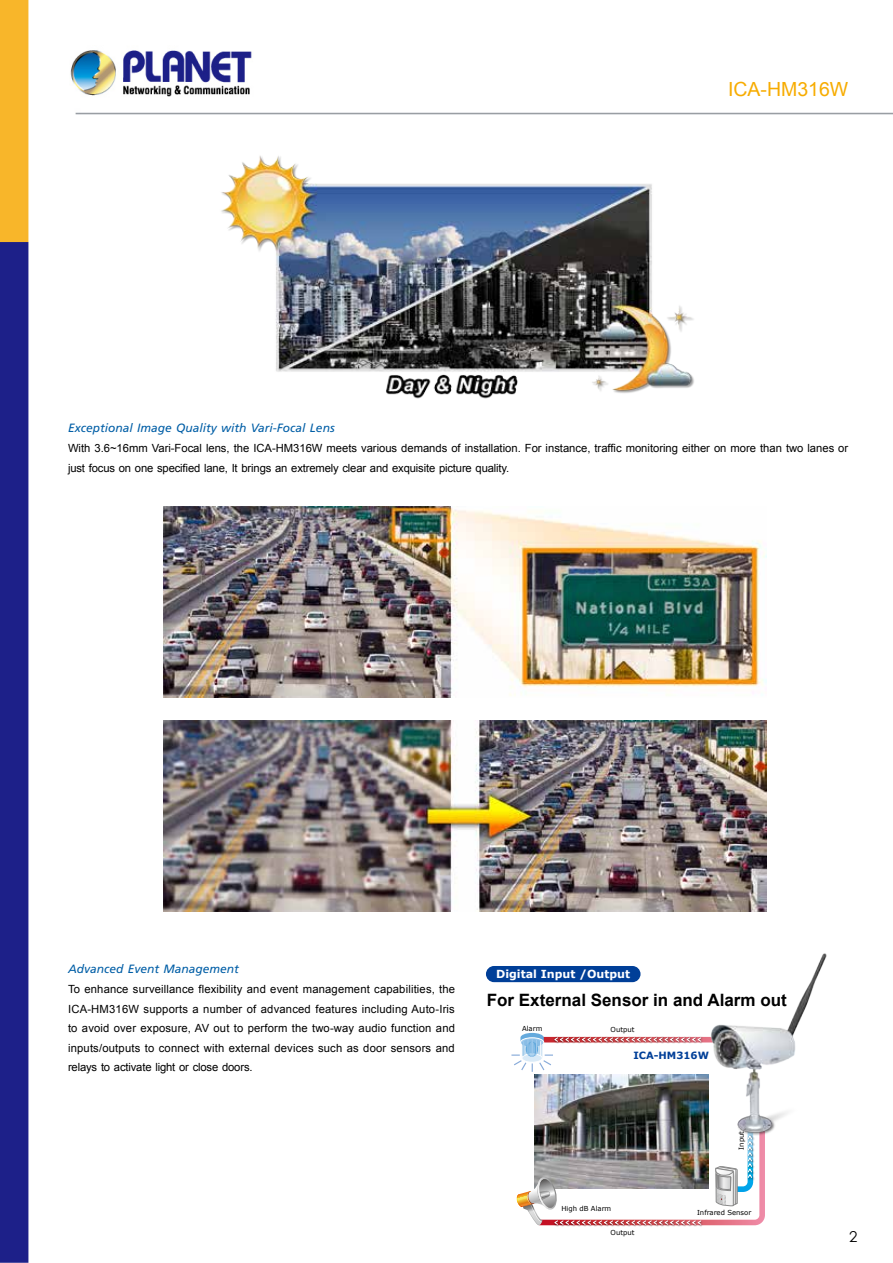
<style>
.page{position:relative;width:893px;height:1263px;background:#fff}
.page>*{position:absolute;margin:0;border:0;box-sizing:border-box;transform-origin:0 0}
.t1{font:19.5px "Arial";color:#f7ac00}
.t2{font:700 16.95px "Arial";color:#000}
.t3{font:15px "Century Gothic";color:#000}
.t4{font:italic 12px "Frutiger";color:#005ea6}
.t5{font:11.25px/19.5px "Arial";color:#000}
.t6{font:700 11.1px "Verdana";color:#fff}
.t7{font:700 10.05px "Verdana";color:#003f98}
.t8{font:6.9px "Verdana";color:#000}
</style>
<div class="page">
<img style="left:0;top:0;width:893px;height:1263px">
<img style="left:214px;top:152px;width:500px;height:250px">
<img style="left:164px;top:720px;width:602px;height:192px">
<img style="left:164px;top:506px;width:602px;height:191px">
<svg style="left:456px;top:950px;width:380px;height:312px"></svg>
<div style="left:486px;top:966px;width:154px;height:16px;background:#003f98;border-radius:8px"></div>
<img style="left:535px;top:1075px;width:160px;height:45px">
<img style="left:516px;top:1120px;width:249px;height:143px">
<svg style="left:511px;top:1033px;width:184px;height:39px"></svg>
<img style="left:695px;top:950px;width:138px;height:191px">
<h1 class="t1" style="left:728px;top:77px;width:122px">ICA-HM316W</h1>
<p class="t4" style="left:68px;top:420px;width:268px">Exceptional Image Quality with Vari-Focal Lens</p>
<p class="t5" style="left:68px;top:438px;width:782px">With 3.6~16mm Vari-Focal lens, the ICA-HM316W meets various demands of installation. For instance, traffic monitoring either on more than two lanes or just focus on one specified lane, It brings an extremely clear and exquisite picture quality.</p>
<p class="t4" style="left:68px;top:961px;width:172px">Advanced Event Management</p>
<p class="t5" style="left:68px;top:980px;width:389px;text-align:justify">To enhance surveillance flexibility and event management capabilities, the ICA-HM316W supports a number of advanced features including Auto-Iris to avoid over exposure, AV out to perform the two-way audio function and inputs/outputs to connect with external devices such as door sensors and relays to activate light or close doors.</p>
<h2 class="t2" style="left:487px;top:988px;width:302px">For External Sensor in and Alarm out</h2>
<p class="t6" style="left:496px;top:967px;width:135px">Digital Input /Output</p>
<p class="t8" style="left:522px;top:1024px;width:22px">Alarm</p>
<p class="t8" style="left:611px;top:1025px;width:25px">Output</p>
<p class="t7" style="left:633px;top:1049px;width:77px">ICA-HM316W</p>
<p class="t8" style="left:561px;top:1204px;width:51px">High dB Alarm</p>
<p class="t8" style="left:611px;top:1228px;width:25px">Output</p>
<p class="t8" style="left:737px;top:1150px;width:20px;rotate:-90deg">Input</p>
<p class="t8" style="left:697px;top:1207px;width:56px">Infrared Sensor</p>
<h3 class="t3" style="left:849px;top:1227px;width:10px">2</h3>
</div>
